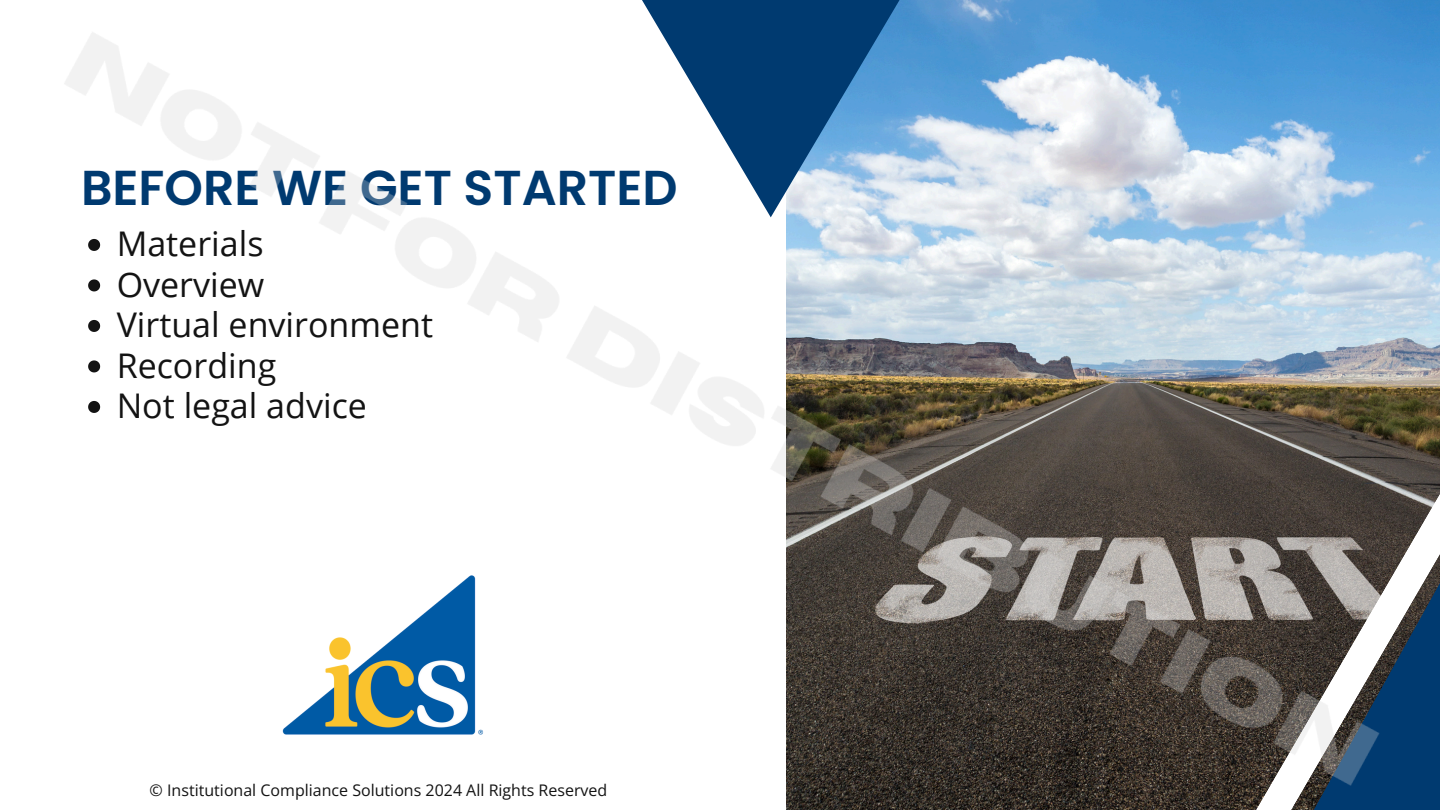
<style>
.page{position:relative;width:1440px;height:810px;background:#fff}
.page>*{position:absolute;margin:0;border:0;box-sizing:border-box;transform-origin:0 0}
.t1{font:600 49px "Poppins";color:#003a70}
.t2{font:34px "Open Sans";color:#131313}
.t3{font:16px "Open Sans";color:#131313}
</style>
<div class="page">
<img style="left:64px;top:0;width:1376px;height:810px">
<p class="t1" style="left:81px;top:154px;width:598px">BEFORE WE GET STARTED</p>
<h1 class="t2" style="left:117px;top:220px;width:148px">Materials</h1>
<p class="t2" style="left:117px;top:260px;width:149px">Overview</p>
<p class="t2" style="left:117px;top:301px;width:318px">Virtual environment</p>
<p class="t2" style="left:117px;top:341px;width:161px">Recording</p>
<p class="t2" style="left:117px;top:382px;width:252px">Not legal advice</p>
<p class="t3" style="left:150px;top:779px;width:459px">© Institutional Compliance Solutions 2024 All Rights Reserved</p>
</div>
